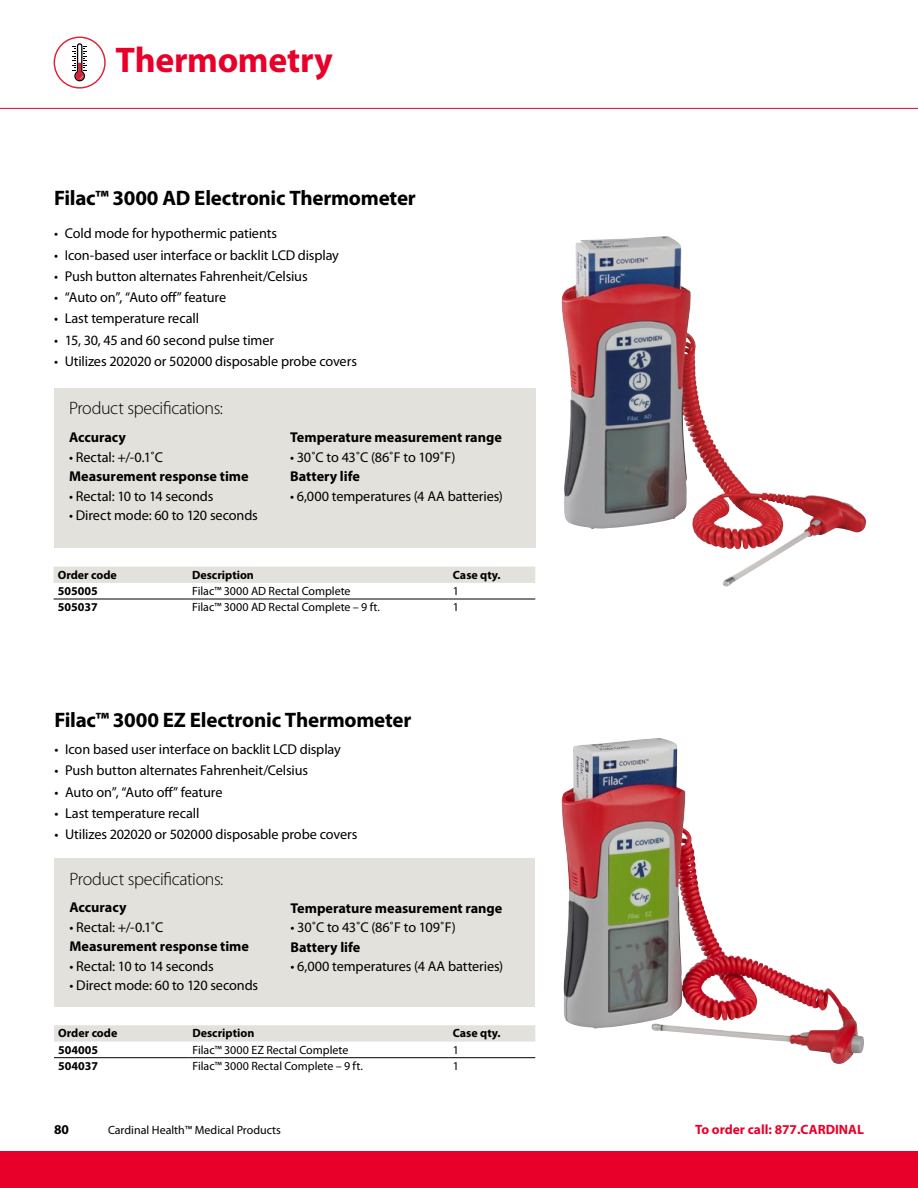
<style>
.page{position:relative;width:918px;height:1188px;background:#fff}
.page>*{position:absolute;margin:0;border:0;box-sizing:border-box;transform-origin:0 0}
.t1{font:700 35.85px "Myriad Pro";letter-spacing:-.01em;color:#e8002a}
.t2{font:700 21px "Myriad Pro";letter-spacing:-.01em;color:#000}
.t3{font:300 18px "Myriad Pro";letter-spacing:-.02em;color:#000}
.t4{font:14.25px "Myriad Pro";letter-spacing:-.01em;color:#000}
.t5{font:700 14.25px "Myriad Pro";color:#000}
.t6{font:700 13.5px "Myriad Pro";color:#e8002a}
.t7{font:700 13.5px "Myriad Pro";color:#000}
.t8{font:12px "Myriad Pro";color:#000}
.t9{font:700 12px "Myriad Pro";color:#000}
</style>
<div class="page">
<div style="left:0;top:1151px;width:918px;height:37px;background:#e8002a"></div>
<hr style="left:0;top:108px;width:918px;height:1px;background:#e9002b">
<svg style="left:54px;top:37px;width:52px;height:52px"></svg>
<div style="left:54px;top:567px;width:481px;height:16px;background:#e3e1dc"></div>
<hr style="left:54px;top:599px;width:134px;height:1px;background:#000">
<hr style="left:188px;top:599px;width:261px;height:1px;background:#000">
<hr style="left:449px;top:599px;width:86px;height:1px;background:#000">
<svg style="left:54px;top:1025px;width:481px;height:17px;background:#e4e2dd"></svg>
<hr style="left:54px;top:1057px;width:134px;height:1px;background:#000">
<hr style="left:188px;top:1057px;width:261px;height:1px;background:#000">
<hr style="left:449px;top:1057px;width:86px;height:1px;background:#000">
<img style="left:562px;top:236px;width:223px;height:315px">
<div style="left:54px;top:388px;width:481px;height:160px;background:#e3e1dc"></div>
<div style="left:54px;top:858px;width:481px;height:148px;background:#e3e1dc"></div>
<img style="left:562px;top:738px;width:281px;height:298px">
<h1 class="t1" style="left:116px;top:40px;width:219px">Thermometry</h1>
<h2 class="t2" style="left:54px;top:186px;width:363px">Filac™ 3000 AD Electronic Thermometer</h2>
<p class="t4" style="left:54px;top:226px;width:225px">• Cold mode for hypothermic patients</p>
<p class="t4" style="left:54px;top:247px;width:286px">• Icon-based user interface or backlit LCD display</p>
<p class="t4" style="left:54px;top:268px;width:255px">• Push button alternates Fahrenheit/Celsius</p>
<p class="t4" style="left:54px;top:290px;width:174px">• “Auto on”, “Auto off” feature</p>
<p class="t4" style="left:54px;top:311px;width:147px">• Last temperature recall</p>
<p class="t4" style="left:54px;top:332px;width:222px">• 15, 30, 45 and 60 second pulse timer</p>
<p class="t4" style="left:54px;top:353px;width:304px">• Utilizes 202020 or 502000 disposable probe covers</p>
<p class="t3" style="left:69px;top:399px;width:155px">Product specifications:</p>
<p class="t5" style="left:69px;top:430px;width:58px">Accuracy</p>
<p class="t4" style="left:69px;top:449px;width:95px">• Rectal: +/-0.1˚C</p>
<p class="t5" style="left:69px;top:469px;width:181px">Measurement response time</p>
<p class="t4" style="left:69px;top:488px;width:146px">• Rectal: 10 to 14 seconds</p>
<p class="t4" style="left:69px;top:508px;width:190px">• Direct mode: 60 to 120 seconds</p>
<p class="t5" style="left:290px;top:430px;width:213px">Temperature measurement range</p>
<p class="t4" style="left:290px;top:449px;width:167px">• 30˚C to 43˚C (86˚F to 109˚F)</p>
<p class="t5" style="left:290px;top:469px;width:72px">Battery life</p>
<p class="t4" style="left:290px;top:488px;width:214px">• 6,000 temperatures (4 AA batteries)</p>
<p class="t9" style="left:58px;top:568px;width:61px">Order code</p>
<p class="t9" style="left:192px;top:568px;width:63px">Description</p>
<p class="t9" style="left:453px;top:568px;width:49px">Case qty.</p>
<p class="t9" style="left:58px;top:584px;width:41px">505005</p>
<p class="t8" style="left:192px;top:584px;width:160px">Filac™ 3000 AD Rectal Complete</p>
<p class="t8" style="left:453px;top:584px;width:8px">1</p>
<p class="t9" style="left:58px;top:600px;width:41px">505037</p>
<p class="t8" style="left:192px;top:601px;width:190px">Filac™ 3000 AD Rectal Complete – 9 ft.</p>
<p class="t8" style="left:453px;top:601px;width:8px">1</p>
<h2 class="t2" style="left:54px;top:708px;width:359px">Filac™ 3000 EZ Electronic Thermometer</h2>
<p class="t4" style="left:54px;top:742px;width:288px">• Icon based user interface on backlit LCD display</p>
<p class="t4" style="left:54px;top:763px;width:255px">• Push button alternates Fahrenheit/Celsius</p>
<p class="t4" style="left:54px;top:784px;width:170px">• Auto on”, “Auto off” feature</p>
<p class="t4" style="left:54px;top:805px;width:147px">• Last temperature recall</p>
<p class="t4" style="left:54px;top:827px;width:304px">• Utilizes 202020 or 502000 disposable probe covers</p>
<p class="t3" style="left:69px;top:869px;width:155px">Product specifications:</p>
<p class="t5" style="left:70px;top:900px;width:58px">Accuracy</p>
<p class="t4" style="left:70px;top:919px;width:95px">• Rectal: +/-0.1˚C</p>
<p class="t5" style="left:70px;top:939px;width:181px">Measurement response time</p>
<p class="t4" style="left:70px;top:958px;width:146px">• Rectal: 10 to 14 seconds</p>
<p class="t4" style="left:70px;top:978px;width:190px">• Direct mode: 60 to 120 seconds</p>
<p class="t5" style="left:290px;top:900px;width:213px">Temperature measurement range</p>
<p class="t4" style="left:290px;top:919px;width:167px">• 30˚C to 43˚C (86˚F to 109˚F)</p>
<p class="t5" style="left:290px;top:939px;width:72px">Battery life</p>
<p class="t4" style="left:290px;top:958px;width:214px">• 6,000 temperatures (4 AA batteries)</p>
<p class="t9" style="left:58px;top:1027px;width:61px">Order code</p>
<p class="t9" style="left:192px;top:1027px;width:63px">Description</p>
<p class="t9" style="left:453px;top:1027px;width:49px">Case qty.</p>
<p class="t9" style="left:58px;top:1043px;width:41px">504005</p>
<p class="t8" style="left:192px;top:1043px;width:158px">Filac™ 3000 EZ Rectal Complete</p>
<p class="t8" style="left:453px;top:1043px;width:8px">1</p>
<p class="t9" style="left:58px;top:1059px;width:41px">504037</p>
<p class="t8" style="left:192px;top:1059px;width:172px">Filac™ 3000 Rectal Complete – 9 ft.</p>
<p class="t8" style="left:453px;top:1059px;width:8px">1</p>
<p class="t7" style="left:54px;top:1122px;width:16px">80</p>
<p class="t8" style="left:108px;top:1123px;width:174px">Cardinal Health™ Medical Products</p>
<p class="t6" style="left:695px;top:1122px;width:170px">To order call: 877.CARDINAL</p>
</div>
